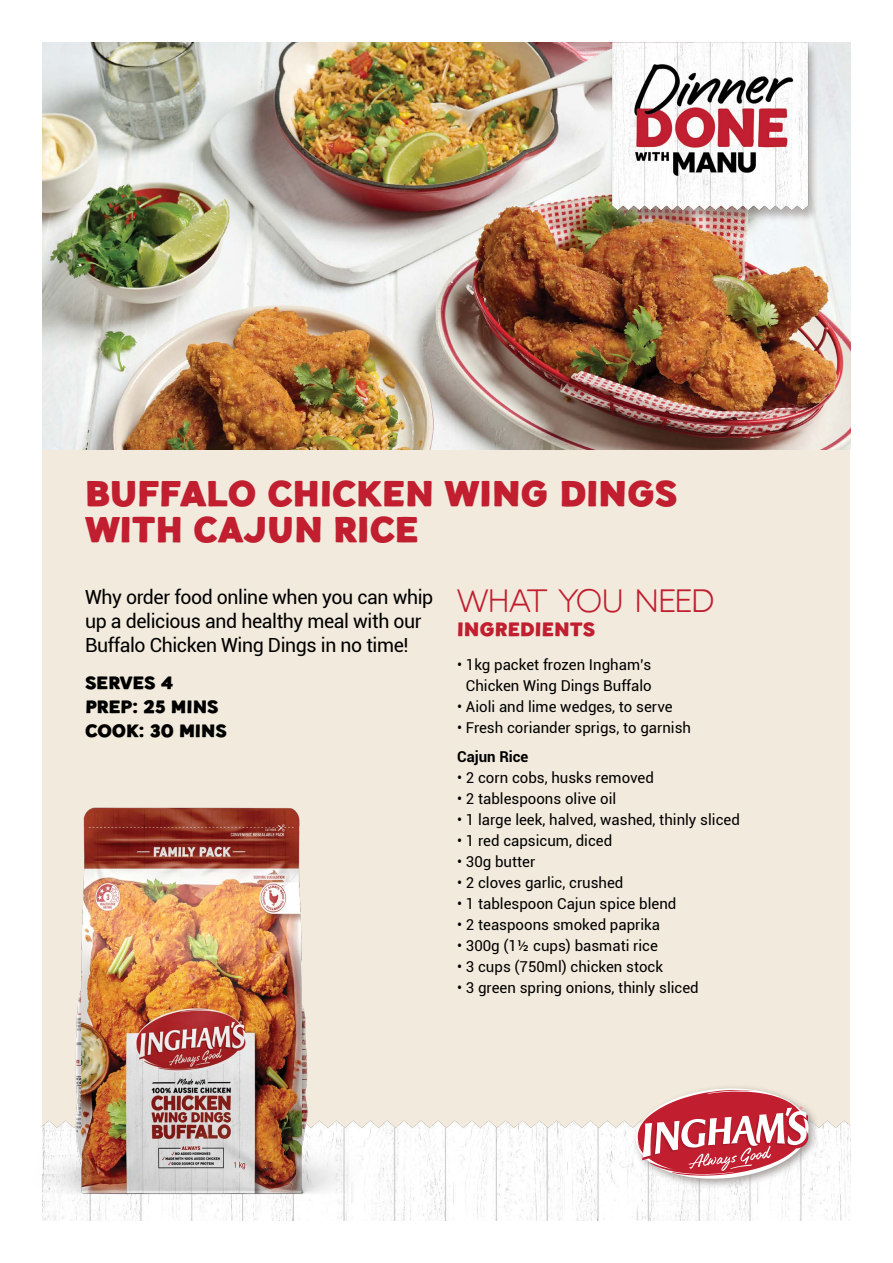
<style>
.page{position:relative;width:893px;height:1263px;background:#fff}
.page>*{position:absolute;margin:0;border:0;box-sizing:border-box;transform-origin:0 0}
.t1{font:700 36px/36px "Nauticus LC";letter-spacing:-.005em;color:#c11e30}
.t2{font:100 33px "Nauticus LC";letter-spacing:-.03em;color:#c11e30}
.t3{font:19.5px/24px "Roboto";letter-spacing:-.02em;color:#000}
.t4{font:700 19.5px "Nauticus LC";letter-spacing:.005em;color:#c11e30}
.t5{font:700 18px/24px "Nauticus LC";color:#000}
.t6{font:15px/21px "Roboto";color:#000;text-align:center}
.t7{font:700 15px "Roboto";color:#000}
</style>
<div class="page">
<div style="left:43px;top:43px;width:807px;height:1177px;background:#f2eadc"></div>
<img style="left:407px;top:1120px;width:444px;height:100px">
<img style="left:43px;top:43px;width:807px;height:406px">
<img style="left:597px;top:43px;width:226px;height:178px">
<div style="left:631px;top:1084px;width:188px;height:105px;background:#88817e;opacity:.75"></div>
<svg style="left:633px;top:1085px;width:178px;height:97px"></svg>
<img style="left:42px;top:786px;width:365px;height:434px">
<p class="t1" style="left:85px;top:475px;width:594px">BUFFALO CHICKEN WING DINGS<br>WITH CAJUN RICE</p>
<p class="t3" style="left:85px;top:584px;width:350px">Why order food online when you can whip up a delicious and healthy meal with our<br>Buffalo Chicken Wing Dings in no time!</p>
<p class="t2" style="left:457px;top:580px;width:258px">WHAT YOU NEED</p>
<p class="t4" style="left:457px;top:615px;width:140px">INGREDIENTS</p>
<p class="t6" style="left:457px;top:653px;width:196px">• 1kg packet frozen Ingham’s<br>Chicken Wing Dings Buffalo</p>
<p class="t6" style="left:457px;top:695px;width:217px">• Aioli and lime wedges, to serve</p>
<p class="t6" style="left:457px;top:716px;width:235px">• Fresh coriander sprigs, to garnish</p>
<p class="t7" style="left:457px;top:746px;width:73px">Cajun Rice</p>
<p class="t6" style="left:457px;top:767px;width:198px">• 2 corn cobs, husks removed</p>
<p class="t6" style="left:457px;top:788px;width:161px">• 2 tablespoons olive oil</p>
<p class="t6" style="left:457px;top:809px;width:284px">• 1 large leek, halved, washed, thinly sliced</p>
<p class="t6" style="left:457px;top:830px;width:157px">• 1 red capsicum, diced</p>
<p class="t6" style="left:457px;top:851px;width:80px">• 30g butter</p>
<p class="t6" style="left:457px;top:872px;width:168px">• 2 cloves garlic, crushed</p>
<p class="t6" style="left:457px;top:893px;width:221px">• 1 tablespoon Cajun spice blend</p>
<p class="t6" style="left:457px;top:914px;width:205px">• 2 teaspoons smoked paprika</p>
<p class="t6" style="left:457px;top:935px;width:202px">• 300g (1½ cups) basmati rice</p>
<p class="t6" style="left:457px;top:956px;width:208px">• 3 cups (750ml) chicken stock</p>
<p class="t6" style="left:457px;top:977px;width:243px">• 3 green spring onions, thinly sliced</p>
<p class="t5" style="left:85px;top:670px;width:144px">SERVES 4<br>PREP: 25 MINS<br>COOK: 30 MINS</p>
</div>
